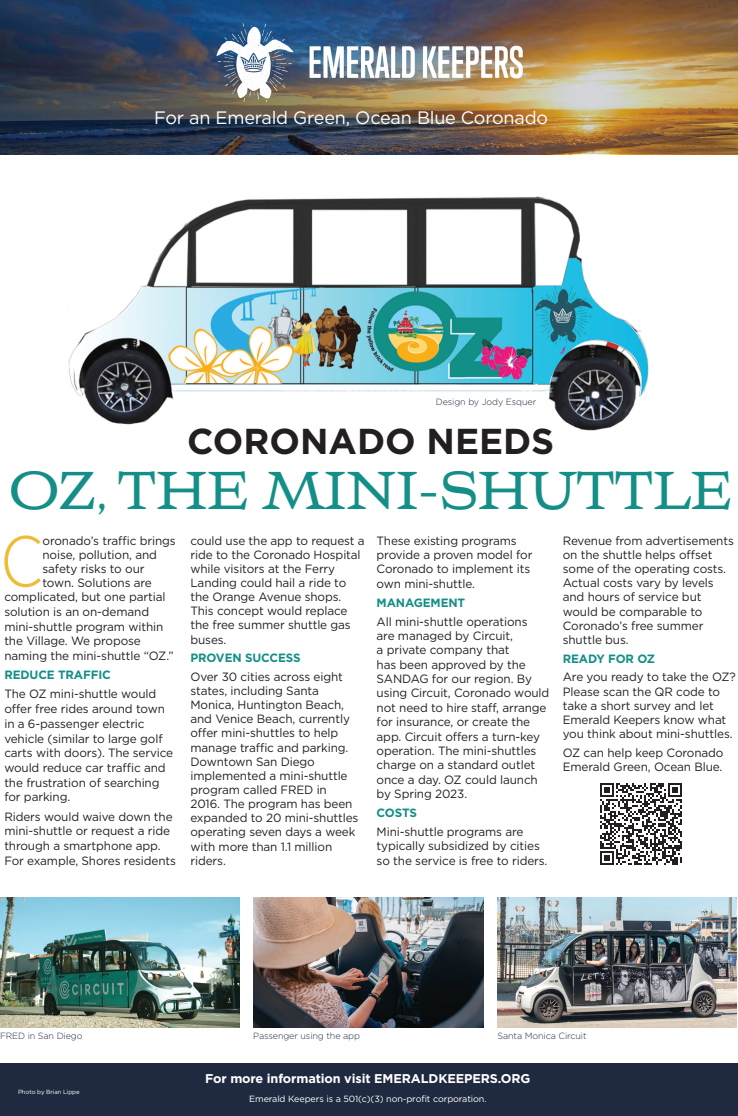
<style>
.page{position:relative;width:738px;height:1116px;background:#fff}
.page>*{position:absolute;margin:0;border:0;box-sizing:border-box;transform-origin:0 0}
.t1{font:300 72px "Gotham Narrow";color:#eebd37}
.t2{font:53px "Aviano Wedge No Bo";letter-spacing:-.07em;color:#148f87;scale:.8 1}
.t3{font:700 36px "Gotham";color:#231f20}
.t4{font:18px "Gotham";letter-spacing:-.01em;color:#fff}
.t5{font:700 12.7px "Gotham";letter-spacing:-.01em;color:#fff}
.t6{font:12px/14.1px "Gotham";letter-spacing:-.01em;color:#231f20}
.t7{font:700 12px "Gotham";letter-spacing:-.01em;color:#148f87}
.t8{font:300 9px "Gotham";letter-spacing:-.01em;color:#1f2a40}
.t9{font:9px "Gotham";letter-spacing:-.01em;color:#fff}
.t10{font:6px "Gotham";letter-spacing:-.01em;color:#fff}
</style>
<div class="page">
<img style="left:68px;top:196px;width:581px;height:235px">
<div style="left:0;top:1063px;width:738px;height:53px;background:#1f2a40"></div>
<img style="left:0;top:0;width:738px;height:154px">
<img style="left:211px;top:17px;width:322px;height:91px">
<img style="left:0;top:898px;width:239px;height:130px">
<img style="left:497px;top:898px;width:240px;height:130px">
<img style="left:253px;top:898px;width:231px;height:130px">
<svg style="left:600px;top:783px;width:82px;height:82px"></svg>
<h3 class="t4" style="left:154px;top:106px;width:396px">For an Emerald Green, Ocean Blue Coronado</h3>
<p class="t8" style="left:436px;top:396px;width:102px">Design by Jody Esquer</p>
<h3 class="t3" style="left:187px;top:417px;width:369px">CORONADO NEEDS</h3>
<h2 class="t2" style="left:8px;top:458px;width:908px">OZ, THE MINI-SHUTTLE</h2>
<h1 class="t1" style="left:0;top:517px;width:45px">C</h1>
<p class="t6" style="left:43px;top:533px;width:135px">oronado’s traffic brings</p>
<p class="t6" style="left:191px;top:533px;width:176px">could use the app to request a ride to the Coronado Hospital while visitors at the Ferry<br>Landing could hail a ride to the Orange Avenue shops.<br>This concept would replace the free summer shuttle gas buses.</p>
<p class="t7" style="left:191px;top:650px;width:112px">PROVEN SUCCESS</p>
<p class="t6" style="left:191px;top:669px;width:170px">Over 30 cities across eight states, including Santa<br>Monica, Huntington Beach, and Venice Beach, currently offer mini-shuttles to help manage traffic and parking.<br>Downtown San Diego implemented a mini-shuttle program called FRED in<br>2016. The program has been expanded to 20 mini-shuttles operating seven days a week with more than 1.1 million riders.</p>
<p class="t6" style="left:563px;top:533px;width:173px">Revenue from advertisements on the shuttle helps offset some of the operating costs.<br>Actual costs vary by levels and hours of service but would be comparable to<br>Coronado’s free summer shuttle bus.</p>
<p class="t7" style="left:563px;top:651px;width:94px">READY FOR OZ</p>
<p class="t6" style="left:563px;top:670px;width:175px">Are you ready to take the OZ?<br>Please scan the QR code to take a short survey and let<br>Emerald Keepers know what you think about mini-shuttles.</p>
<p class="t6" style="left:563px;top:745px;width:162px">OZ can help keep Coronado<br>Emerald Green, Ocean Blue.</p>
<p class="t6" style="left:377px;top:533px;width:157px;line-height:14.4px">These existing programs provide a proven model for<br>Coronado to implement its own mini-shuttle.</p>
<p class="t7" style="left:377px;top:594px;width:90px">MANAGEMENT</p>
<p class="t6" style="left:377px;top:614px;width:174px;line-height:14.4px">All mini-shuttle operations<br>are managed by Circuit,<br>a private company that<br>has been approved by the<br>SANDAG for our region. By using Circuit, Coronado would not need to hire staff, arrange for insurance, or create the app. Circuit offers a turn-key operation. The mini-shuttles charge on a standard outlet once a day. OZ could launch by Spring 2023.</p>
<p class="t7" style="left:377px;top:805px;width:42px">COSTS</p>
<p class="t6" style="left:377px;top:824px;width:172px;line-height:14.4px">Mini-shuttle programs are typically subsidized by cities so the service is free to riders.</p>
<p class="t6" style="left:43px;top:547px;width:116px">noise, pollution, and</p>
<p class="t6" style="left:43px;top:561px;width:104px">safety risks to our</p>
<p class="t6" style="left:43px;top:575px;width:111px">town. Solutions are</p>
<p class="t6" style="left:4px;top:590px;width:163px">complicated, but one partial</p>
<p class="t6" style="left:4px;top:604px;width:146px">solution is an on-demand</p>
<p class="t6" style="left:4px;top:619px;width:161px">mini-shuttle program within</p>
<p class="t6" style="left:4px;top:634px;width:138px">the Village. We propose</p>
<p class="t6" style="left:4px;top:649px;width:171px">naming the mini-shuttle “OZ.”</p>
<p class="t7" style="left:4px;top:667px;width:108px">REDUCE TRAFFIC</p>
<p class="t6" style="left:4px;top:687px;width:170px;line-height:14.7px">The OZ mini-shuttle would offer free rides around town in a 6-passenger electric vehicle (similar to large golf carts with doors). The service would reduce car traffic and the frustration of searching for parking.</p>
<p class="t6" style="left:4px;top:809px;width:173px;line-height:14.7px">Riders would waive down the mini-shuttle or request a ride through a smartphone app.<br>For example, Shores residents</p>
<p class="t8" style="left:0;top:1030px;width:84px">FRED in San Diego</p>
<p class="t8" style="left:253px;top:1030px;width:108px">Passenger using the app</p>
<p class="t8" style="left:497px;top:1030px;width:91px">Santa Monica Circuit</p>
<p class="t10" style="left:18px;top:1088px;width:63px">Photo by Brian Lippe</p>
<p class="t5" style="left:205px;top:1070px;width:327px">For more information visit EMERALDKEEPERS.ORG</p>
<p class="t9" style="left:249px;top:1093px;width:239px">Emerald Keepers is a 501(c)(3) non-profit corporation.</p>
</div>
